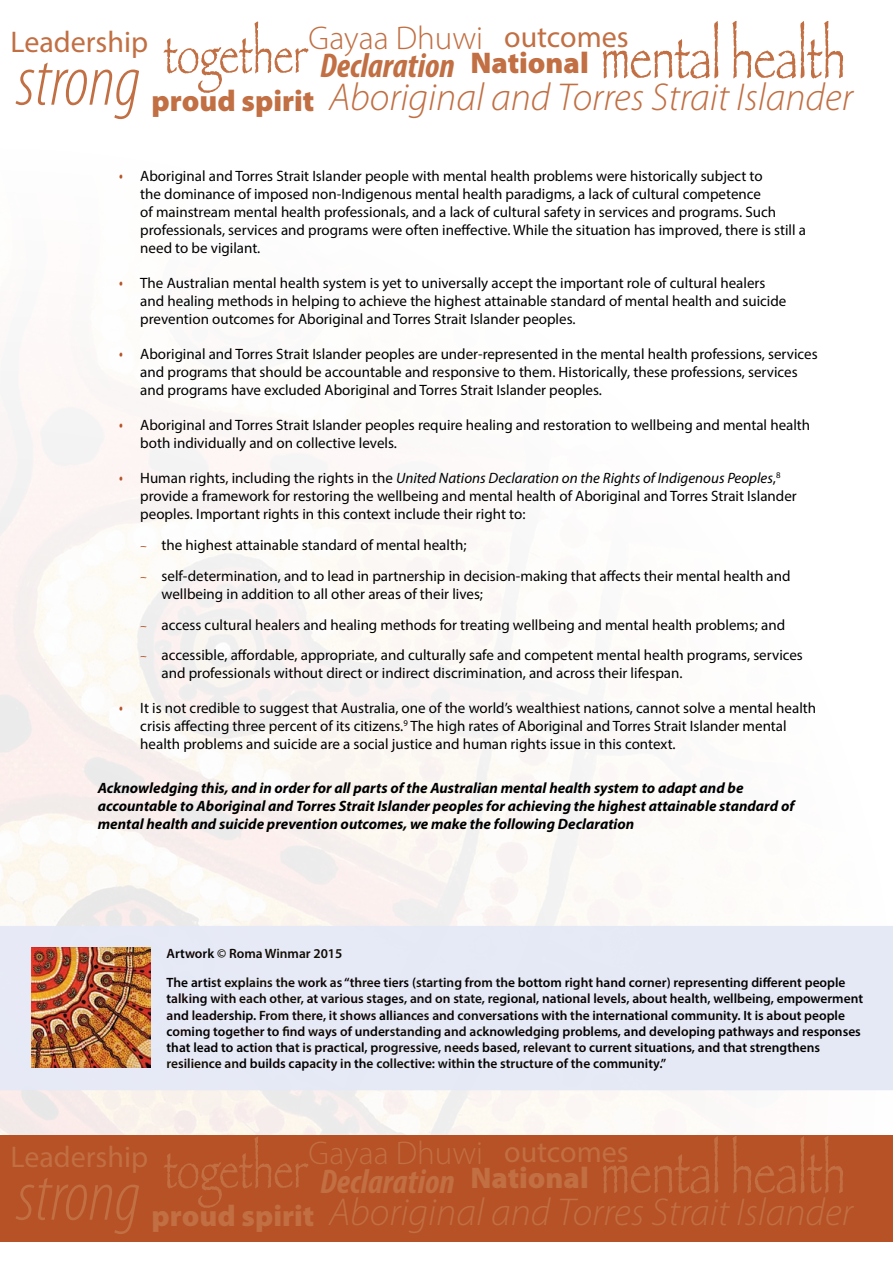
<style>
.page{position:relative;width:893px;height:1263px;background:#fff}
.page>*{position:absolute;margin:0;border:0;box-sizing:border-box;transform-origin:0 0}
.t1{font:italic 300 condensed 72px "Myriad Pro";color:#c16f43}
.t2{font:condensed 60px "Papyrus";color:#c16f43}
.t3{font:italic 300 39px "Myriad Pro";color:#c16f43}
.t4{font:italic 700 condensed 34.5px "Myriad Pro";color:#c16f43}
.t5{font:300 33px "Myriad Pro";color:#c16f43}
.t6{font:30px "Myriad Pro";color:#c16f43}
.t7{font:900 30px "Myriad Pro";color:#c16f43}
.t8{font:15px/18px "Myriad Pro";color:#000}
.t9{font:italic 700 15px/18px "Myriad Pro";color:#000}
.t10{font:600 13.5px/16.2px "Myriad Pro";color:#000}
.s1{font-family:"Myriad Pro";font-weight:900;font-stretch:normal;font-size:30px}
.s2{font-family:"Papyrus";font-stretch:condensed;font-size:54px}
.s3{font-weight:400;font-size:30px}
.s4{font-family:"Papyrus";font-stretch:condensed;color:#b65226}
.s5{font-style:italic}
</style>
<div class="page">
<div style="left:0;top:1135px;width:893px;height:107px;background:#b65226"></div>
<div style="left:0;top:926px;width:893px;height:164px;background:#e5e9f6"></div>
<img style="left:32px;top:948px;width:118px;height:120px">
<h2 class="t2" style="left:470px;top:22px;width:377px"><span class="s1">National</span> mental health</h2>
<h3 class="t6" style="left:11px;top:24px;width:299px">Leadership <span class="s2">together</span></h3>
<h3 class="t5" style="left:309px;top:20px;width:322px">Gayaa Dhuwi <span class="s3">outcomes</span></h3>
<h3 class="t4" style="left:320px;top:44px;width:136px">Declaration</h3>
<h1 class="t1" style="left:17px;top:43px;width:125px">strong</h1>
<h3 class="t3" style="left:329px;top:76px;width:525px">Aboriginal and Torres Strait Islander</h3>
<h3 class="t7" style="left:152px;top:84px;width:164px">proud spirit</h3>
<p class="t8" style="left:140px;top:167px;width:667px;text-indent:-21px"><span class="s4">•</span> Aboriginal and Torres Strait Islander people with mental health problems were historically subject to<br>the dominance of imposed non-Indigenous mental health paradigms, a lack of cultural competence<br>of mainstream mental health professionals, and a lack of cultural safety in services and programs. Such professionals, services and programs were often ineffective. While the situation has improved, there is still a need to be vigilant.</p>
<p class="t8" style="left:140px;top:274px;width:648px;text-indent:-21px"><span class="s4">•</span> The Australian mental health system is yet to universally accept the important role of cultural healers and healing methods in helping to achieve the highest attainable standard of mental health and suicide prevention outcomes for Aboriginal and Torres Strait Islander peoples.</p>
<p class="t8" style="left:140px;top:345px;width:679px;text-indent:-21px"><span class="s4">•</span> Aboriginal and Torres Strait Islander peoples are under-represented in the mental health professions, services and programs that should be accountable and responsive to them. Historically, these professions, services and programs have excluded Aboriginal and Torres Strait Islander peoples.</p>
<p class="t8" style="left:140px;top:416px;width:671px;text-indent:-21px"><span class="s4">•</span> Aboriginal and Torres Strait Islander peoples require healing and restoration to wellbeing and mental health both individually and on collective levels.</p>
<p class="t8" style="left:140px;top:469px;width:658px;text-indent:-21px"><span class="s4">•</span> Human rights, including the rights in the <span class="s5">United Nations Declaration on the Rights of Indigenous Peoples</span>,<sup>8 </sup>provide a framework for restoring the wellbeing and mental health of Aboriginal and Torres Strait Islander peoples. Important rights in this context include their right to:</p>
<p class="t8" style="left:140px;top:536px;width:328px"><span class="s4">–</span> the highest attainable standard of mental health;</p>
<p class="t8" style="left:162px;top:567px;width:630px;text-indent:-21px"><span class="s4">–</span> self-determination, and to lead in partnership in decision-making that affects their mental health and wellbeing in addition to all other areas of their lives;</p>
<p class="t8" style="left:140px;top:615px;width:646px"><span class="s4">–</span> access cultural healers and healing methods for treating wellbeing and mental health problems; and</p>
<p class="t8" style="left:162px;top:646px;width:643px;text-indent:-21px"><span class="s4">–</span> accessible, affordable, appropriate, and culturally safe and competent mental health programs, services and professionals without direct or indirect discrimination, and across their lifespan.</p>
<p class="t8" style="left:140px;top:699px;width:677px;text-indent:-21px"><span class="s4">•</span> It is not credible to suggest that Australia, one of the world’s wealthiest nations, cannot solve a mental health crisis affecting three percent of its citizens.<sup>9</sup> The high rates of Aboriginal and Torres Strait Islander mental health problems and suicide are a social justice and human rights issue in this context.</p>
<p class="t9" style="left:98px;top:778px;width:698px">Acknowledging this, and in order for all parts of the Australian mental health system to adapt and be accountable to Aboriginal and Torres Strait Islander peoples for achieving the highest attainable standard of mental health and suicide prevention outcomes, we make the following Declaration</p>
<p class="t10" style="left:167px;top:939px;width:680px;line-height:29px">Artwork © Roma Winmar 2015<br>The artist explains the work as “three tiers (starting from the bottom right hand corner) representing different people</p>
<p class="t10" style="left:167px;top:990px;width:698px">talking with each other, at various stages, and on state, regional, national levels, about health, wellbeing, empowerment and leadership. From there, it shows alliances and conversations with the international community. It is about people coming together to find ways of understanding and acknowledging problems, and developing pathways and responses that lead to action that is practical, progressive, needs based, relevant to current situations, and that strengthens resilience and builds capacity in the collective: within the structure of the community.”</p>
<h2 class="t2" style="left:470px;top:1136px;width:377px"><span class="s1">National</span> mental health</h2>
<h3 class="t6" style="left:11px;top:1139px;width:299px">Leadership <span class="s2">together</span></h3>
<h3 class="t5" style="left:309px;top:1135px;width:322px">Gayaa Dhuwi <span class="s3">outcomes</span></h3>
<h3 class="t4" style="left:320px;top:1159px;width:136px">Declaration</h3>
<h1 class="t1" style="left:17px;top:1157px;width:125px">strong</h1>
<h3 class="t3" style="left:329px;top:1191px;width:525px">Aboriginal and Torres Strait Islander</h3>
<h3 class="t7" style="left:152px;top:1199px;width:164px">proud spirit</h3>
</div>
